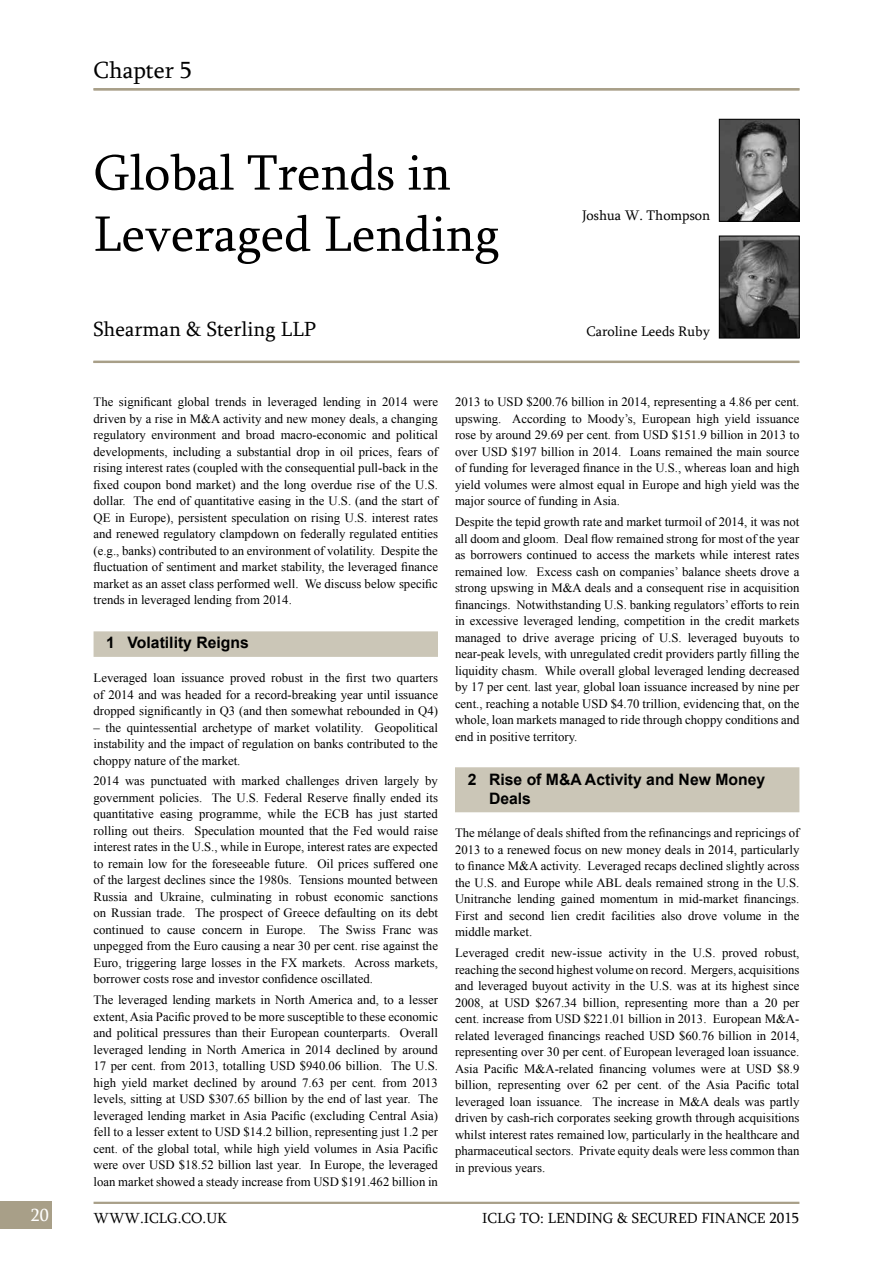
<style>
.page{position:relative;width:893px;height:1263px;background:#fff}
.page>*{position:absolute;margin:0;border:0;box-sizing:border-box;transform-origin:0 0}
.t1{font:51px/61.2px "Sylfaen";color:#000}
.t2{font:24px "Sylfaen";color:#000}
.t3{font:21px "Sylfaen";color:#000}
.t4{font:18px "Sylfaen";color:#fff}
.t5{font:700 15.75px/18.9px "Arial";color:#000}
.t6{font:15px "Sylfaen";color:#000}
.t7{font:14.25px "Sylfaen";color:#000}
.t8{font:12.75px/16.5px "Times New Roman";color:#000;text-align:justify}
</style>
<div class="page">
<div style="left:0;top:1201px;width:52px;height:28px;background:#a89f88"></div>
<hr style="left:94px;top:1202px;width:705px;height:2px;background:#a89f88">
<hr style="left:93px;top:361px;width:706px;height:2px;background:#a89f88">
<hr style="left:94px;top:88px;width:705px;height:2px;background:#a89f88">
<div style="left:455px;top:767px;width:344px;height:45px;background:#cbc6b7"></div>
<div style="left:94px;top:631px;width:344px;height:26px;background:#cbc6b7"></div>
<img style="left:721px;top:121px;width:76px;height:98px">
<div style="left:719px;top:119px;width:80px;height:102px;border:1px solid #000"></div>
<img style="left:721px;top:238px;width:76px;height:98px">
<div style="left:719px;top:236px;width:80px;height:102px;border:1px solid #000"></div>
<h2 class="t2" style="left:94px;top:53px;width:100px">Chapter 5</h2>
<h1 class="t1" style="left:94px;top:141px;width:407px">Global Trends in<br>Leveraged Lending</h1>
<h3 class="t3" style="left:94px;top:315px;width:224px">Shearman &amp; Sterling LLP</h3>
<p class="t7" style="left:582px;top:205px;width:130px">Joshua W. Thompson</p>
<p class="t7" style="left:587px;top:322px;width:125px">Caroline Leeds Ruby</p>
<p class="t8" style="left:94px;top:394px;width:346px">The significant global trends in leveraged lending in 2014 were driven by a rise in M&amp;A activity and new money deals, a changing regulatory environment and broad macro-economic and political developments, including a substantial drop in oil prices, fears of rising interest rates (coupled with the consequential pull-back in the fixed coupon bond market) and the long overdue rise of the U.S. dollar. The end of quantitative easing in the U.S. (and the start of QE in Europe), persistent speculation on rising U.S. interest rates and renewed regulatory clampdown on federally regulated entities (e.g., banks) contributed to an environment of volatility. Despite the fluctuation of sentiment and market stability, the leveraged finance market as an asset class performed well. We discuss below specific trends in leveraged lending from 2014.</p>
<p class="t5" style="left:106px;top:634px;width:144px">1 Volatility Reigns</p>
<p class="t8" style="left:94px;top:669px;width:346px">Leveraged loan issuance proved robust in the first two quarters of 2014 and was headed for a record-breaking year until issuance dropped significantly in Q3 (and then somewhat rebounded in Q4)</p>
<p class="t8" style="left:94px;top:719px;width:346px">– the quintessential archetype of market volatility. Geopolitical instability and the impact of regulation on banks contributed to the choppy nature of the market.</p>
<p class="t8" style="left:94px;top:773px;width:346px">2014 was punctuated with marked challenges driven largely by government policies. The U.S. Federal Reserve finally ended its quantitative easing programme, while the ECB has just started rolling out theirs. Speculation mounted that the Fed would raise interest rates in the U.S., while in Europe, interest rates are expected to remain low for the foreseeable future. Oil prices suffered one of the largest declines since the 1980s. Tensions mounted between Russia and Ukraine, culminating in robust economic sanctions on Russian trade. The prospect of Greece defaulting on its debt continued to cause concern in Europe. The Swiss Franc was unpegged from the Euro causing a near 30 per cent. rise against the Euro, triggering large losses in the FX markets. Across markets, borrower costs rose and investor confidence oscillated.</p>
<p class="t8" style="left:94px;top:991px;width:346px">The leveraged lending markets in North America and, to a lesser extent, Asia Pacific proved to be more susceptible to these economic and political pressures than their European counterparts. Overall leveraged lending in North America in 2014 declined by around 17 per cent. from 2013, totalling USD $940.06 billion. The U.S. high yield market declined by around 7.63 per cent. from 2013 levels, sitting at USD $307.65 billion by the end of last year. The leveraged lending market in Asia Pacific (excluding Central Asia) fell to a lesser extent to USD $14.2 billion, representing just 1.2 per cent. of the global total, while high yield volumes in Asia Pacific were over USD $18.52 billion last year. In Europe, the leveraged loan market showed a steady increase from USD $191.462 billion in</p>
<p class="t8" style="left:455px;top:394px;width:346px">2013 to USD $200.76 billion in 2014, representing a 4.86 per cent. upswing. According to Moody’s, European high yield issuance rose by around 29.69 per cent. from USD $151.9 billion in 2013 to over USD $197 billion in 2014. Loans remained the main source of funding for leveraged finance in the U.S., whereas loan and high yield volumes were almost equal in Europe and high yield was the major source of funding in Asia.</p>
<p class="t8" style="left:455px;top:513px;width:346px">Despite the tepid growth rate and market turmoil of 2014, it was not all doom and gloom. Deal flow remained strong for most of the year as borrowers continued to access the markets while interest rates remained low. Excess cash on companies’ balance sheets drove a strong upswing in M&amp;A deals and a consequent rise in acquisition financings. Notwithstanding U.S. banking regulators’ efforts to rein in excessive leveraged lending, competition in the credit markets managed to drive average pricing of U.S. leveraged buyouts to near-peak levels, with unregulated credit providers partly filling the liquidity chasm. While overall global leveraged lending decreased by 17 per cent. last year, global loan issuance increased by nine per cent., reaching a notable USD $4.70 trillion, evidencing that, on the whole, loan markets managed to ride through choppy conditions and end in positive territory.</p>
<p class="t5" style="left:489px;top:770px;width:278px;text-indent:-21px">2 Rise of M&amp;A Activity and New Money<br>Deals</p>
<p class="t8" style="left:455px;top:824px;width:346px">The mélange of deals shifted from the refinancings and repricings of 2013 to a renewed focus on new money deals in 2014, particularly to finance M&amp;A activity. Leveraged recaps declined slightly across the U.S. and Europe while ABL deals remained strong in the U.S.<br>Unitranche lending gained momentum in mid-market financings.<br>First and second lien credit facilities also drove volume in the middle market.</p>
<p class="t8" style="left:455px;top:944px;width:346px">Leveraged credit new-issue activity in the U.S. proved robust, reaching the second highest volume on record. Mergers, acquisitions and leveraged buyout activity in the U.S. was at its highest since 2008, at USD $267.34 billion, representing more than a 20 per cent. increase from USD $221.01 billion in 2013. European M&amp;A&shy;related leveraged financings reached USD $60.76 billion in 2014, representing over 30 per cent. of European leveraged loan issuance.<br>Asia Pacific M&amp;A-related financing volumes were at USD $8.9 billion, representing over 62 per cent. of the Asia Pacific total leveraged loan issuance. The increase in M&amp;A deals was partly driven by cash-rich corporates seeking growth through acquisitions whilst interest rates remained low, particularly in the healthcare and pharmaceutical sectors. Private equity deals were less common than in previous years.</p>
<h3 class="t4" style="left:31px;top:1202px;width:20px">20</h3>
<p class="t6" style="left:94px;top:1208px;width:135px">WWW.ICLG.CO.UK</p>
<p class="t6" style="left:482px;top:1208px;width:319px">ICLG TO: LENDING &amp; SECURED FINANCE 2015</p>
</div>
